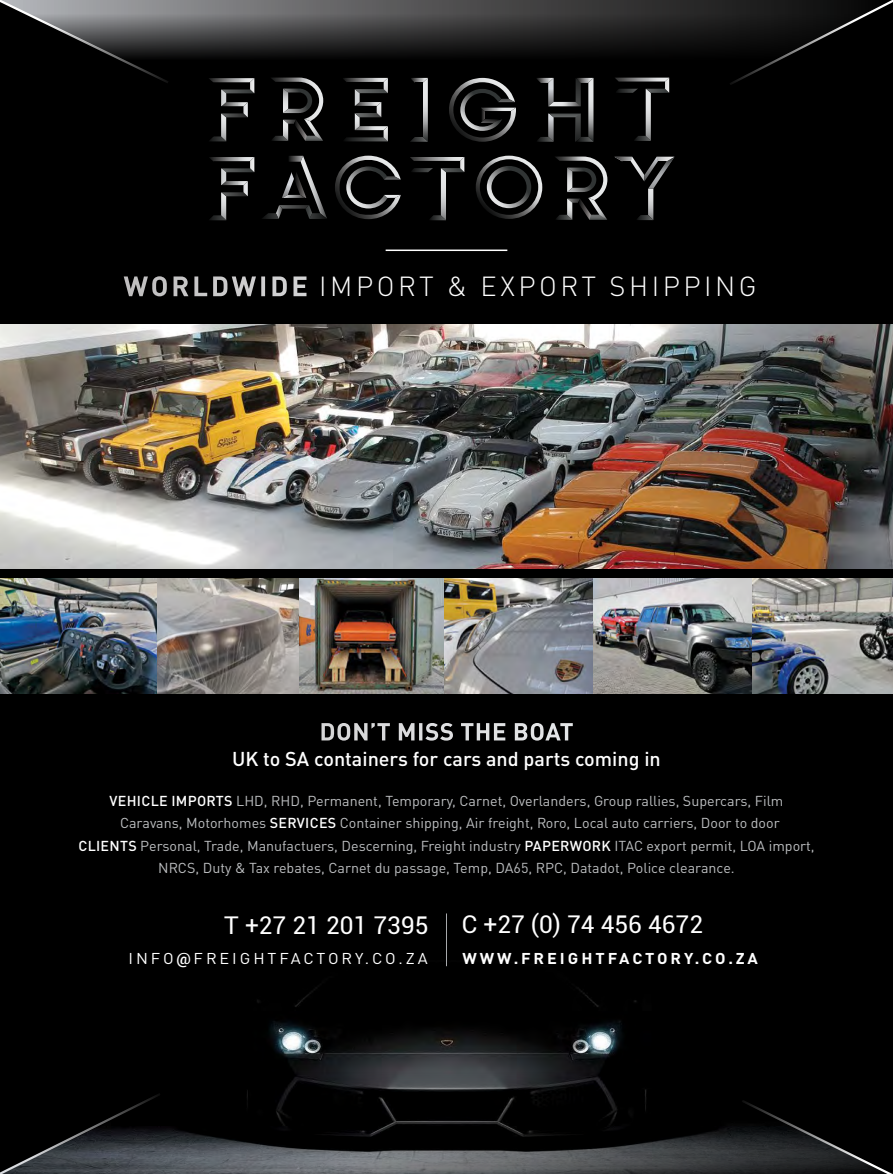
<style>
.page{position:relative;width:893px;height:1174px;background:#fff}
.page>*{position:absolute;margin:0;border:0;box-sizing:border-box;transform-origin:0 0}
.t1{font:300 27.3px "DIN Pro";letter-spacing:.13em;color:#fff}
.t2{font:24.45px "Roboto";color:#fff}
.t3{font:700 24.45px "DIN Pro";letter-spacing:.02em;color:#fff}
.t4{font:500 19.8px "DIN Pro";color:#fff}
.t5{font:15.45px "DIN Pro";letter-spacing:.18em;color:#fff;scale:1.05 1}
.t6{font:700 15.45px "DIN Pro";letter-spacing:.18em;color:#fff;scale:1.05 1}
.t7{font:14.25px/22.5px "DIN Pro";color:#bcbec0;text-align:center}
.s1{font-weight:700;font-size:27.75px}
.s2{font-weight:500;color:#fff}
.s3{font-family:"Roboto";font-weight:500}
</style>
<div class="page">
<div style="left:0;top:92px;width:893px;height:806px;background:#000"></div>
<svg style="left:0;top:0;width:893px;height:92px;background:#232323"></svg>
<img style="left:0;top:898px;width:893px;height:173px">
<div style="left:0;top:991px;width:239px;height:80px;background:#000"></div>
<img style="left:0;top:324px;width:893px;height:245px">
<div style="left:675px;top:909px;width:218px;height:162px;background:#000"></div>
<img style="left:0;top:579px;width:157px;height:114px">
<img style="left:157px;top:578px;width:143px;height:115px">
<img style="left:300px;top:578px;width:593px;height:115px">
<hr style="left:446px;top:913px;width:1px;height:53px;background:#a7a9ac">
<svg style="left:0;top:1071px;width:893px;height:103px;background:#1a1b1d"></svg>
<svg style="left:208px;top:157px;width:46px;height:63px;background:#272727"></svg>
<svg style="left:476px;top:156px;width:66px;height:63px;background:#292929"></svg>
<svg style="left:554px;top:156px;width:53px;height:64px;background:#313131"></svg>
<svg style="left:335px;top:156px;width:66px;height:63px;background:#282929"></svg>
<svg style="left:615px;top:78px;width:54px;height:63px;background:#1d1d1d"></svg>
<svg style="left:208px;top:78px;width:46px;height:63px;background:#272727"></svg>
<svg style="left:342px;top:78px;width:46px;height:63px;background:#313131"></svg>
<svg style="left:410px;top:78px;width:18px;height:64px"></svg>
<svg style="left:261px;top:156px;width:66px;height:63px;background:#1b1b1b"></svg>
<svg style="left:270px;top:78px;width:53px;height:63px;background:#2f3030"></svg>
<svg style="left:535px;top:78px;width:58px;height:64px;background:#2b2c2c"></svg>
<div style="left:415px;top:83px;width:8px;height:54px;background:#000"></div>
<svg style="left:410px;top:157px;width:54px;height:63px;background:#1e1e1e"></svg>
<svg style="left:614px;top:157px;width:60px;height:63px;background:#1b1b1b"></svg>
<svg style="left:449px;top:78px;width:67px;height:64px;background:#2b2b2b"></svg>
<hr style="left:386px;top:249px;width:121px;height:2px;background:#fff">
<svg style="left:0;top:0;width:170px;height:85px;background:#373738"></svg>
<svg style="left:0;top:1091px;width:162px;height:83px;background:#191a1d"></svg>
<svg style="left:728px;top:0;width:165px;height:87px;background:#0b0b0b"></svg>
<svg style="left:740px;top:1098px;width:153px;height:76px;background:#111213"></svg>
<h1 class="t1" style="left:124px;top:265px;width:635px"><span class="s1">WORLDWIDE</span> IMPORT &amp; EXPORT SHIPPING</h1>
<h2 class="t3" style="left:319px;top:711px;width:256px">DON’T MISS THE BOAT</h2>
<h3 class="t4" style="left:232px;top:742px;width:430px">UK to SA containers for cars and parts coming in</h3>
<p class="t7" style="left:78px;top:787px;width:738px"><span class="s2">VEHICLE IMPORTS</span> LHD, RHD, Permanent, Temporary, Carnet, Overlanders, Group rallies, Supercars, Film Caravans, Motorhomes <span class="s2">SERVICES</span> Container shipping, Air freight, Roro, Local auto carriers, Door to door<br><span class="s2">CLIENTS</span> Personal, Trade, Manufactuers, Descerning, Freight industry <span class="s2">PAPERWORK</span> ITAC export permit, LOA import, NRCS, Duty &amp; Tax rebates, Carnet du passage, Temp, DA65, RPC, Datadot, Police clearance.</p>
<h2 class="t2" style="left:462px;top:907px;width:243px">C +27 (0) 74 456 4672</h2>
<p class="t5" style="left:129px;top:946px;width:286px">INFO<span class="s3">@</span>FREIGHTFACTORY.CO.ZA</p>
<p class="t6" style="left:463px;top:945px;width:283px">WWW.FREIGHTFACTORY.CO.ZA</p>
<h2 class="t2" style="left:224px;top:908px;width:206px">T +27 21 201 7395</h2>
</div>
